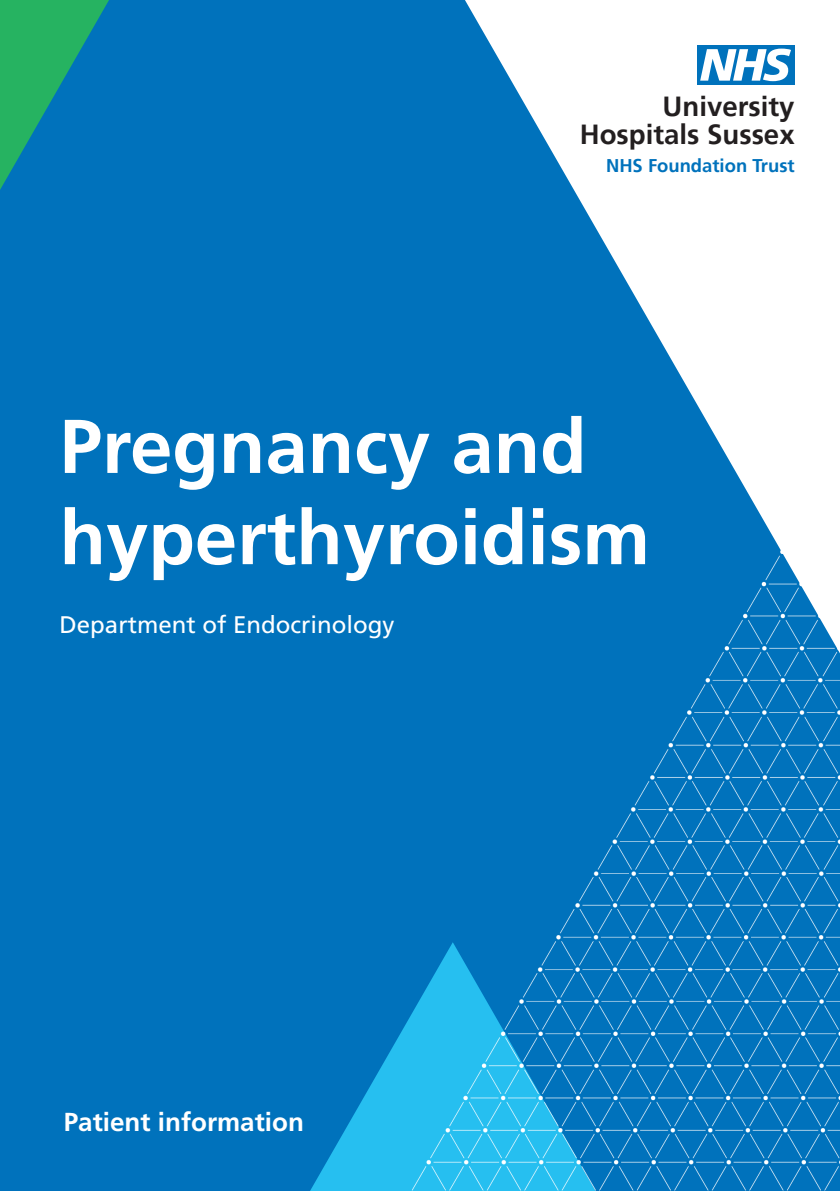
<style>
.page{position:relative;width:840px;height:1191px;background:#fff}
.page>*{position:absolute;margin:0;border:0;box-sizing:border-box;transform-origin:0 0}
.Leaflet_title{font:700 76px "Frutiger LT Std";color:#fff}
.t1{font:700 27.6px/28px "Frutiger";color:#231f20;text-align:right}
.t2{font:700 26px "Frutiger LT Std";color:#fff}
.t3{font:24px "Frutiger LT Std";color:#fff}
.t4{font:700 18.4px "Frutiger";color:#0072bc}
</style>
<div class="page">
<div style="left:0;top:0;width:839px;height:1191px;background:#0072bc"></div>
<svg style="left:310px;top:1020px;width:98px;height:171px"></svg>
<svg style="left:0;top:0;width:109px;height:190px"></svg>
<svg style="left:465px;top:0;width:374px;height:453px;fill:#fff"></svg>
<img style="left:408px;top:453px;width:431px;height:738px">
<div style="left:697px;top:45px;width:97px;height:39px;background:#0072bc"></div>
<svg style="left:700px;top:49px;width:90px;height:32px"></svg>
<p class="t1" style="left:579px;top:92px;width:216px">University<br>Hospitals Sussex</p>
<p class="t4" style="left:605px;top:154px;width:190px">NHS Foundation Trust</p>
<p class="Leaflet_title" style="left:60px;top:402px;width:528px">Pregnancy and</p>
<p class="Leaflet_title" style="left:60px;top:493px;width:591px">hyperthyroidism</p>
<p class="t3" style="left:60px;top:611px;width:336px">Department of Endocrinology</p>
<p class="t2" style="left:64px;top:1107px;width:241px">Patient information</p>
</div>
